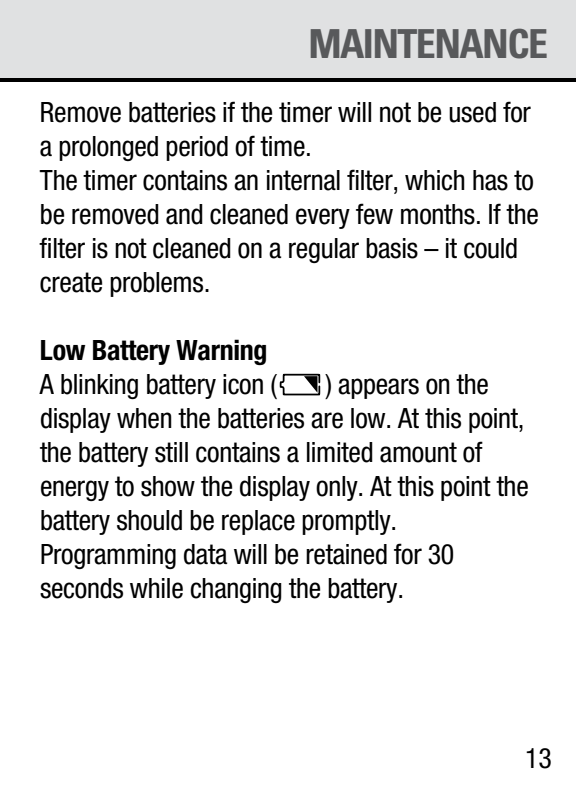
<style>
.page{position:relative;width:576px;height:792px;background:#fff}
.page>*{position:absolute;margin:0;border:0;box-sizing:border-box;transform-origin:0 0}
.t1{font:700 condensed 40px "Univers";color:#58595b}
.t2{font:condensed 28px/34px "Helvetica Neue";letter-spacing:-.01em;color:#000}
.t3{font:700 condensed 28px "Helvetica Neue";letter-spacing:-.01em;color:#000}
</style>
<div class="page">
<div style="left:0;top:0;width:576px;height:82px;background:#e0e1e2"></div>
<svg style="left:279px;top:373px;width:42px;height:23px"></svg>
<h1 class="t1" style="left:308px;top:19px;width:54px">MAINTENANCE</h1>
<p class="t2" style="left:40px;top:95px;width:500px">Remove batteries if the timer will not be used for a prolonged period of time.<br>The timer contains an internal filter, which has to be removed and cleaned every few months. If the filter is not cleaned on a regular basis – it could create problems.</p>
<p class="t3" style="left:40px;top:333px;width:229px">Low Battery Warning</p>
<p class="t2" style="left:40px;top:367px;width:239px">A blinking battery icon (</p>
<p class="t2" style="left:40px;top:367px;width:490px;text-indent:285px">) appears on the display when the batteries are low. At this point, the battery still contains a limited amount of energy to show the display only. At this point the battery should be replace promptly.<br>Programming data will be retained for 30 seconds while changing the battery.</p>
<p class="t2" style="left:525px;top:741px;width:28px">13</p>
</div>
